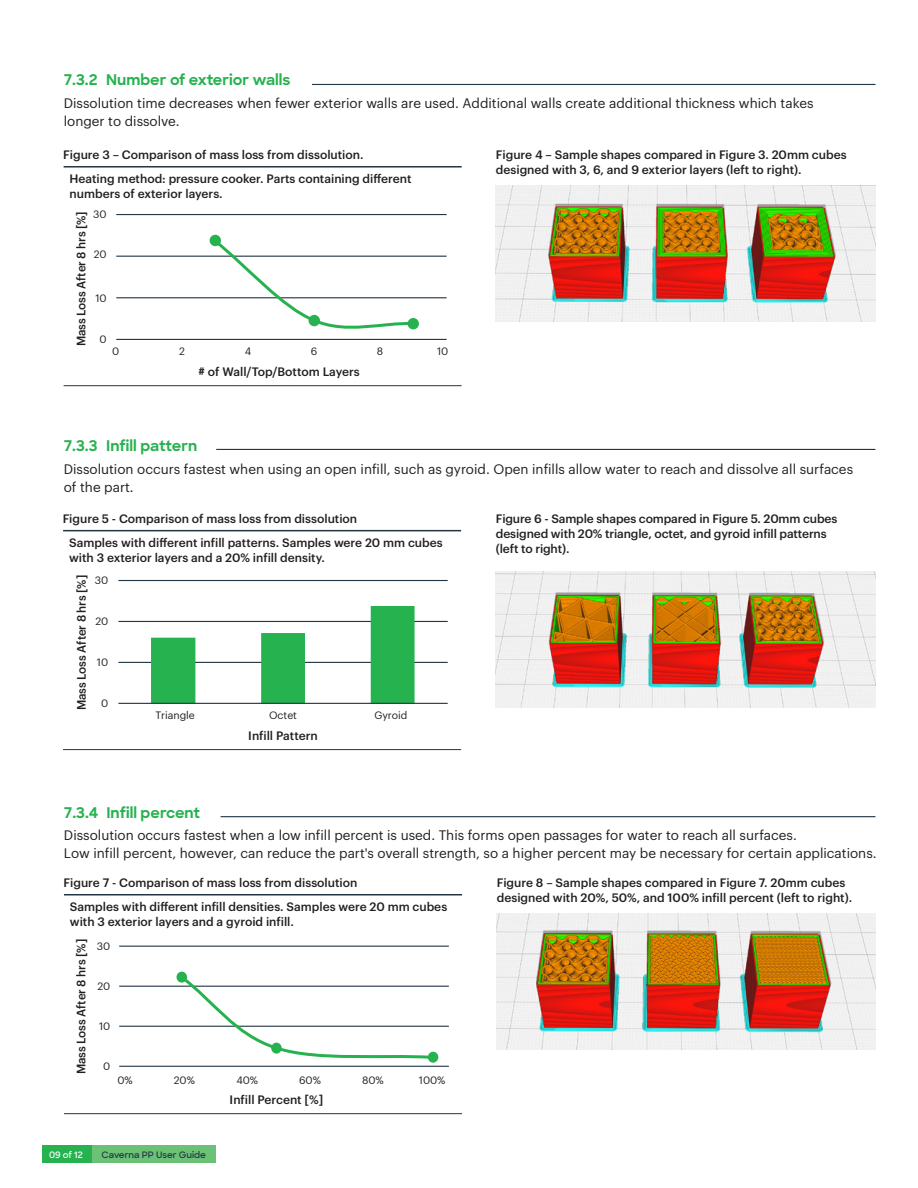
<style>
.page{position:relative;width:918px;height:1188px;background:#fff}
.page>*{position:absolute;margin:0;border:0;box-sizing:border-box;transform-origin:0 0}
.Heading{font:700 15px "Sharp Sans";color:#27b250}
.Body_Copy{font:13.5px/18px "Graphik";color:#231f20}
.Chart_Sub-head{font:500 12px/15px "Graphik";color:#231f20}
.t1{font:10.5px "Graphik";color:#231f20}
.t2{font:600 9px "Sharp Sans";color:#223645}
.t3{font:600 9px "Sharp Sans";color:#fff}
</style>
<div class="page">
<div style="left:43px;top:1145px;width:49px;height:18px;background:#27b250"></div>
<div style="left:92px;top:1145px;width:124px;height:18px;background:#6bc175"></div>
<img style="left:496px;top:185px;width:379px;height:136px">
<hr style="left:64px;top:166px;width:398px;height:2px;background:#223645">
<hr style="left:64px;top:385px;width:398px;height:1px;background:#223645">
<hr style="left:116px;top:297px;width:331px;height:1px;background:#223645">
<hr style="left:116px;top:256px;width:331px;height:1px;background:#223645">
<hr style="left:116px;top:214px;width:331px;height:1px;background:#223645">
<hr style="left:116px;top:339px;width:331px;height:1px;background:#223645">
<svg style="left:211px;top:237px;width:206px;height:93px"></svg>
<div style="left:210px;top:235px;width:11px;height:11px;background:#27b250;border-radius:50%"></div>
<div style="left:309px;top:315px;width:11px;height:11px;background:#27b250;border-radius:50%"></div>
<div style="left:408px;top:318px;width:11px;height:11px;background:#27b250;border-radius:50%"></div>
<img style="left:496px;top:572px;width:379px;height:136px">
<hr style="left:63px;top:530px;width:398px;height:1px;background:#223645">
<hr style="left:63px;top:749px;width:398px;height:1px;background:#223645">
<hr style="left:118px;top:662px;width:330px;height:1px;background:#223645">
<hr style="left:118px;top:621px;width:330px;height:1px;background:#223645">
<hr style="left:118px;top:580px;width:330px;height:1px;background:#223645">
<svg style="left:151px;top:606px;width:264px;height:97px"></svg>
<hr style="left:118px;top:703px;width:330px;height:1px;background:#223645">
<hr style="left:312px;top:84px;width:563px;height:1px;background:#223645">
<hr style="left:216px;top:449px;width:659px;height:1px;background:#223645">
<img style="left:497px;top:913px;width:378px;height:136px">
<hr style="left:64px;top:894px;width:398px;height:1px;background:#223645">
<hr style="left:64px;top:1113px;width:398px;height:1px;background:#223645">
<hr style="left:119px;top:1026px;width:330px;height:1px;background:#223645">
<hr style="left:119px;top:986px;width:330px;height:1px;background:#223645">
<hr style="left:119px;top:946px;width:330px;height:1px;background:#223645">
<hr style="left:119px;top:1066px;width:330px;height:1px;background:#223645">
<svg style="left:178px;top:973px;width:259px;height:90px"></svg>
<div style="left:177px;top:972px;width:10px;height:11px;background:#27b250;border-radius:50%"></div>
<div style="left:271px;top:1043px;width:11px;height:11px;background:#27b250;border-radius:50%"></div>
<div style="left:428px;top:1052px;width:10px;height:11px;background:#27b250;border-radius:50%"></div>
<hr style="left:221px;top:816px;width:654px;height:1px;background:#223645">
<p class="Heading" style="left:64px;top:69px;width:228px">7.3.2 Number of exterior walls</p>
<p class="Body_Copy" style="left:64px;top:93px;width:751px">Dissolution time decreases when fewer exterior walls are used. Additional walls create additional thickness which takes longer to dissolve.</p>
<p class="Chart_Sub-head" style="left:63px;top:146px;width:302px">Figure 3 – Comparison of mass loss from dissolution.</p>
<p class="Chart_Sub-head" style="left:70px;top:170px;width:343px">Heating method: pressure cooker. Parts containing different numbers of exterior layers.</p>
<p class="t1" style="left:93px;top:207px;width:15px">30</p>
<p class="Chart_Sub-head" style="left:73px;top:346px;width:137px;rotate:-90deg">Mass Loss After 8 hrs [%]</p>
<p class="t1" style="left:94px;top:247px;width:14px">20</p>
<p class="t1" style="left:95px;top:290px;width:13px">10</p>
<p class="t1" style="left:100px;top:332px;width:9px">0</p>
<p class="t1" style="left:112px;top:343px;width:9px">0</p>
<p class="t1" style="left:179px;top:343px;width:7px">2</p>
<p class="t1" style="left:245px;top:343px;width:8px">4</p>
<p class="t1" style="left:311px;top:343px;width:8px">6</p>
<p class="t1" style="left:377px;top:343px;width:8px">8</p>
<p class="t1" style="left:437px;top:343px;width:13px">10</p>
<p class="Chart_Sub-head" style="left:199px;top:363px;width:163px"># of Wall/Top/Bottom Layers</p>
<p class="Chart_Sub-head" style="left:496px;top:146px;width:352px">Figure 4 – Sample shapes compared in Figure 3. 20mm cubes designed with 3, 6, and 9 exterior layers (left to right).</p>
<p class="Heading" style="left:64px;top:435px;width:135px">7.3.3 Infill pattern</p>
<p class="Body_Copy" style="left:64px;top:459px;width:791px">Dissolution occurs fastest when using an open infill, such as gyroid. Open infills allow water to reach and dissolve all surfaces of the part.</p>
<p class="Chart_Sub-head" style="left:63px;top:510px;width:296px">Figure 5 - Comparison of mass loss from dissolution</p>
<p class="Chart_Sub-head" style="left:69px;top:534px;width:375px">Samples with different infill patterns. Samples were 20 mm cubes with 3 exterior layers and a 20% infill density.</p>
<p class="Chart_Sub-head" style="left:73px;top:710px;width:137px;rotate:-90deg">Mass Loss After 8 hrs [%]</p>
<p class="t1" style="left:95px;top:573px;width:15px">30</p>
<p class="t1" style="left:95px;top:614px;width:14px">20</p>
<p class="t1" style="left:97px;top:655px;width:13px">10</p>
<p class="t1" style="left:101px;top:696px;width:9px">0</p>
<p class="t1" style="left:156px;top:707px;width:41px">Triangle</p>
<p class="t1" style="left:269px;top:707px;width:29px">Octet</p>
<p class="t1" style="left:374px;top:707px;width:34px">Gyroid</p>
<p class="Chart_Sub-head" style="left:248px;top:727px;width:71px">Infill Pattern</p>
<p class="Chart_Sub-head" style="left:496px;top:510px;width:343px">Figure 6 - Sample shapes compared in Figure 5. 20mm cubes designed with 20% triangle, octet, and gyroid infill patterns (left to right).</p>
<p class="Heading" style="left:64px;top:801px;width:138px">7.3.4 Infill percent</p>
<p class="Body_Copy" style="left:64px;top:825px;width:814px">Dissolution occurs fastest when a low infill percent is used. This forms open passages for water to reach all surfaces.<br>Low infill percent, however, can reduce the part's overall strength, so a higher percent may be necessary for certain applications.</p>
<p class="Chart_Sub-head" style="left:64px;top:874px;width:295px">Figure 7 - Comparison of mass loss from dissolution</p>
<p class="Chart_Sub-head" style="left:70px;top:898px;width:379px">Samples with different infill densities. Samples were 20 mm cubes with 3 exterior layers and a gyroid infill.</p>
<p class="Chart_Sub-head" style="left:73px;top:1074px;width:137px;rotate:-90deg">Mass Loss After 8 hrs [%]</p>
<p class="t1" style="left:97px;top:938px;width:15px">30</p>
<p class="t1" style="left:97px;top:978px;width:14px">20</p>
<p class="t1" style="left:99px;top:1018px;width:13px">10</p>
<p class="t1" style="left:103px;top:1058px;width:9px">0</p>
<p class="t1" style="left:117px;top:1072px;width:17px">0%</p>
<p class="t1" style="left:174px;top:1072px;width:23px">20%</p>
<p class="t1" style="left:236px;top:1072px;width:23px">40%</p>
<p class="t1" style="left:299px;top:1072px;width:23px">60%</p>
<p class="t1" style="left:362px;top:1072px;width:23px">80%</p>
<p class="t1" style="left:419px;top:1072px;width:28px">100%</p>
<p class="Chart_Sub-head" style="left:230px;top:1091px;width:95px">Infill Percent [%]</p>
<p class="t3" style="left:49px;top:1148px;width:35px">09 of 12</p>
<p class="t2" style="left:102px;top:1148px;width:106px">Caverna PP User Guide</p>
<p class="Chart_Sub-head" style="left:497px;top:874px;width:357px">Figure 8 – Sample shapes compared in Figure 7. 20mm cubes designed with 20%, 50%, and 100% infill percent (left to right).</p>
</div>
